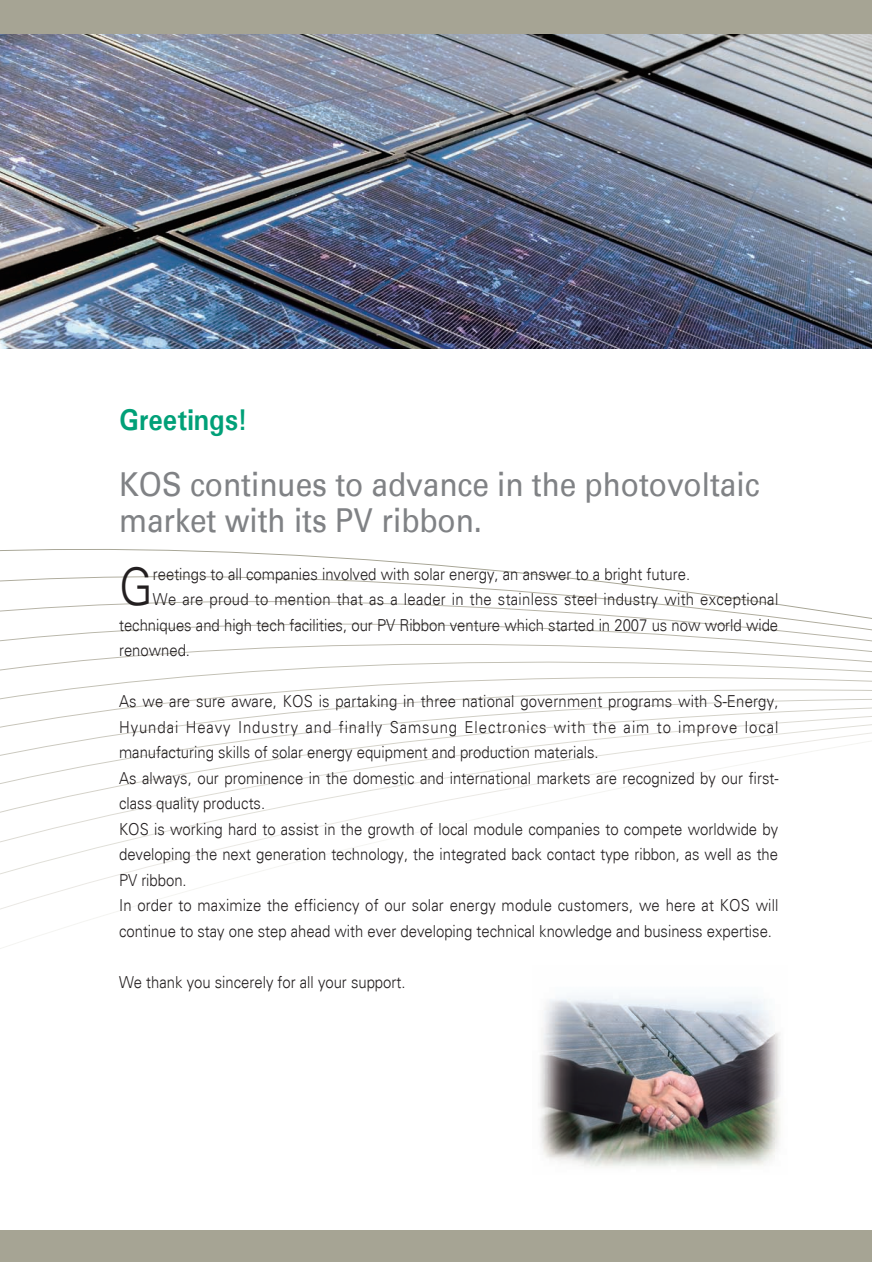
<style>
.page{position:relative;width:872px;height:1262px;background:#fff}
.page>*{position:absolute;margin:0;border:0;box-sizing:border-box;transform-origin:0 0}
.t1{font:300 52.05px "Univers";color:#231f20;scale:.9 1}
.t2{font:33px/36px "Univers";color:#808285;scale:.9 1}
.t3{font:700 30px "Univers";color:#00a078;scale:.9 1}
.t4{font:300 16.5px/25.5px "Univers";color:#231f20;scale:.9 1}
.t5{font:300 16.5px "Univers";letter-spacing:.02em;color:#231f20;scale:.9 1}
</style>
<div class="page">
<div style="left:0;top:0;width:872px;height:1261px;background:#a6a494"></div>
<div style="left:0;top:34px;width:872px;height:1195px;background:#fff"></div>
<svg style="left:0;top:549px;width:872px;height:249px"></svg>
<img style="left:0;top:34px;width:872px;height:315px">
<img style="left:539px;top:996px;width:242px;height:171px">
<p class="t3" style="left:119px;top:400px;width:144px">Greetings!</p>
<p class="t2" style="left:119px;top:467px;width:713px">KOS continues to advance in the photovoltaic market with its PV ribbon.</p>
<p class="t1" style="left:119px;top:555px;width:39px">G</p>
<p class="t4" style="left:153px;top:561px;width:598px">reetings to all companies involved with solar energy, an answer to a bright future.</p>
<p class="t5" style="left:153px;top:589px;width:696px">We are proud to mention that as a leader in the stainless steel industry with exceptional</p>
<p class="t4" style="left:119px;top:612px;width:734px">techniques and high tech facilities, our PV Ribbon venture which started in 2007 us now world wide</p>
<p class="t4" style="left:119px;top:637px;width:80px">renowned.</p>
<p class="t4" style="left:119px;top:688px;width:734px">As we are sure aware, KOS is partaking in three national government programs with S-Energy, Hyundai Heavy Industry and finally Samsung Electronics with the aim to improve local manufacturing skills of solar energy equipment and production materials.<br>As always, our prominence in the domestic and international markets are recognized by our first&shy;class quality products.<br>KOS is working hard to assist in the growth of local module companies to compete worldwide by developing the next generation technology, the integrated back contact type ribbon, as well as the PV ribbon.<br>In order to maximize the efficiency of our solar energy module customers, we here at KOS will continue to stay one step ahead with ever developing technical knowledge and business expertise.</p>
<p class="t4" style="left:119px;top:969px;width:320px">We thank you sincerely for all your support.</p>
</div>
